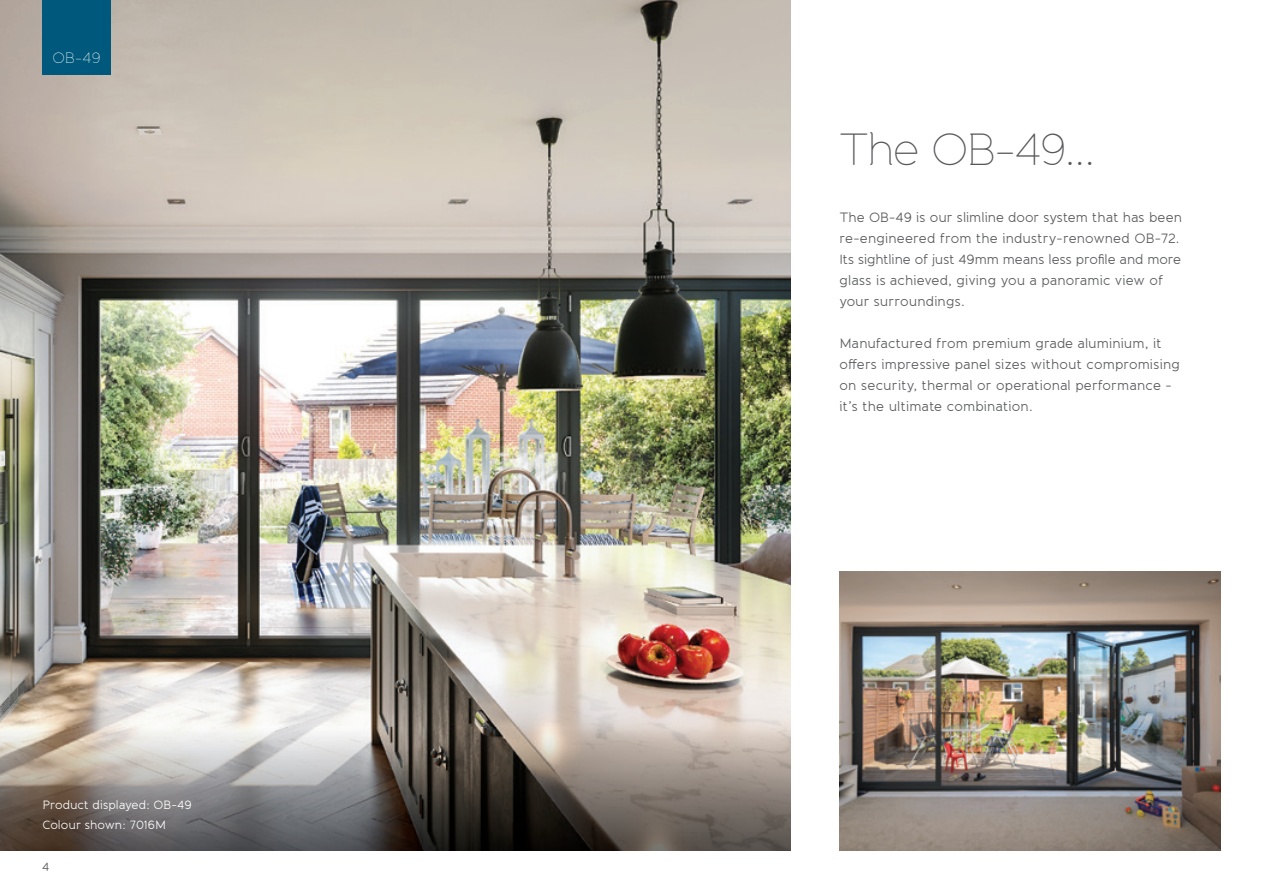
<style>
.page{position:relative;width:1263px;height:893px;background:#fff}
.page>*{position:absolute;margin:0;border:0;box-sizing:border-box;transform-origin:0 0}
.t1{font:100 45px "Banda";letter-spacing:-.04em;color:#57585a}
.t2{font:100 15px "Banda";color:#fff}
.t3{font:13.5px/21px "Banda";letter-spacing:.005em;color:#57585a}
.t4{font:12px/19.5px "Banda";color:#fff}
.t5{font:12px "Banda";color:#57585a}
</style>
<div class="page">
<img style="left:0;top:0;width:791px;height:850px">
<div style="left:43px;top:0;width:68px;height:74px;background:#00597c"></div>
<img style="left:840px;top:572px;width:380px;height:278px">
<p class="t2" style="left:53px;top:49px;width:50px">OB-49</p>
<p class="t4" style="left:43px;top:795px;width:151px">Product displayed: OB-49<br>Colour shown: 7016M</p>
<p class="t5" style="left:42px;top:859px;width:9px">4</p>
<h1 class="t1" style="left:839px;top:124px;width:258px">The OB-49...</h1>
<p class="t3" style="left:839px;top:207px;width:344px">The OB-49 is our slimline door system that has been re-engineered from the industry-renowned OB-72.<br>Its sightline of just 49mm means less profile and more glass is achieved, giving you a panoramic view of your surroundings.</p>
<p class="t3" style="left:839px;top:333px;width:342px">Manufactured from premium grade aluminium, it offers impressive panel sizes without compromising on security, thermal or operational performance - it’s the ultimate combination.</p>
</div>
